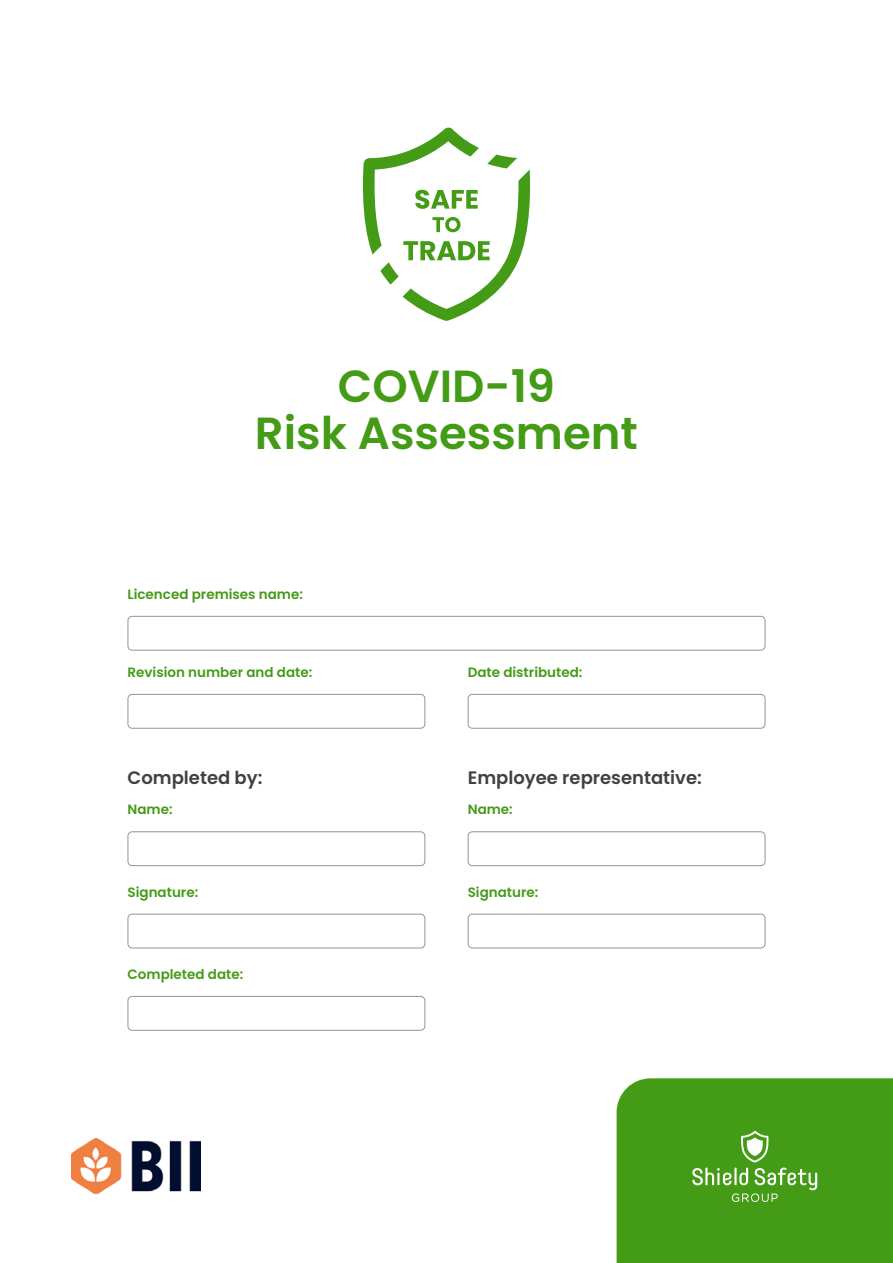
<style>
.page{position:relative;width:893px;height:1263px;background:#fff}
.page>*{position:absolute;margin:0;border:0;box-sizing:border-box;transform-origin:0 0}
.t1{font:600 45px "Poppins";color:#449b16}
.t2{font:600 18px "Poppins";color:#424041}
.t3{font:600 13.5px "Poppins";color:#449b16}
</style>
<div class="page">
<svg style="left:362px;top:128px;width:168px;height:193px"></svg>
<div style="left:128px;top:616px;width:637px;height:34px;border:1px solid #939598;border-radius:4px"></div>
<div style="left:468px;top:831px;width:297px;height:35px;border:1px solid #939598;border-radius:4px"></div>
<div style="left:468px;top:914px;width:297px;height:34px;border:1px solid #939598;border-radius:4px"></div>
<div style="left:128px;top:831px;width:297px;height:35px;border:1px solid #939598;border-radius:4px"></div>
<div style="left:128px;top:914px;width:297px;height:34px;border:1px solid #939598;border-radius:4px"></div>
<div style="left:128px;top:996px;width:297px;height:35px;border:1px solid #939598;border-radius:4px"></div>
<div style="left:128px;top:694px;width:297px;height:35px;border:1px solid #939598;border-radius:4px"></div>
<div style="left:468px;top:694px;width:297px;height:35px;border:1px solid #939598;border-radius:4px"></div>
<img style="left:71px;top:1139px;width:129px;height:55px">
<div style="left:617px;top:1078px;width:276px;height:185px;background:#449b16"></div>
<svg style="left:692px;top:1131px;width:125px;height:71px;background:#5ea936"></svg>
<p class="t1" style="left:338px;top:360px;width:219px">COVID-19</p>
<p class="t1" style="left:255px;top:407px;width:385px">Risk Assessment</p>
<p class="t3" style="left:128px;top:586px;width:177px">Licenced premises name:</p>
<p class="t3" style="left:128px;top:664px;width:186px">Revision number and date:</p>
<p class="t3" style="left:468px;top:664px;width:116px">Date distributed:</p>
<p class="t2" style="left:128px;top:767px;width:136px">Completed by:</p>
<p class="t3" style="left:128px;top:802px;width:47px">Name:</p>
<p class="t3" style="left:128px;top:884px;width:72px">Signature:</p>
<p class="t3" style="left:128px;top:966px;width:117px">Completed date:</p>
<p class="t2" style="left:468px;top:767px;width:236px">Employee representative:</p>
<p class="t3" style="left:468px;top:802px;width:47px">Name:</p>
<p class="t3" style="left:468px;top:884px;width:72px">Signature:</p>
</div>
